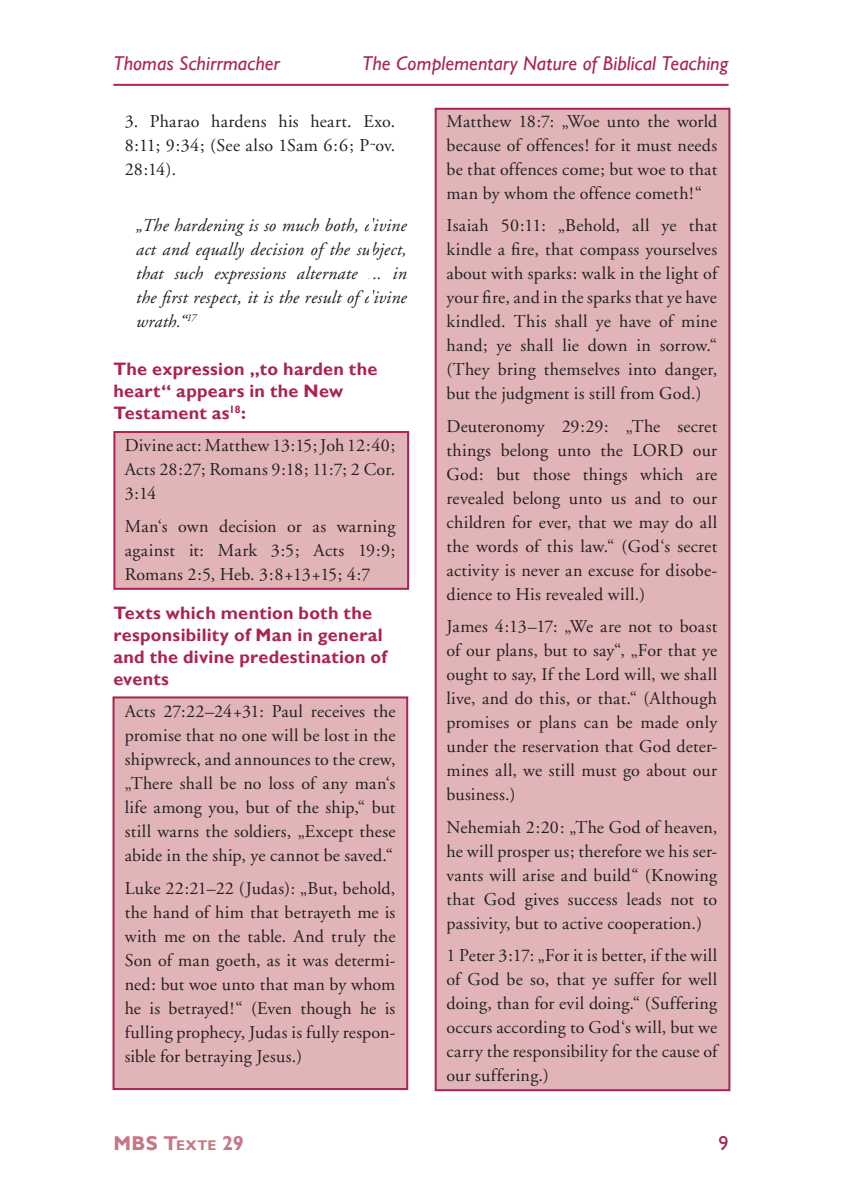
<style>
.page{position:relative;width:842px;height:1191px;background:#fff}
.page>*{position:absolute;margin:0;border:0;box-sizing:border-box;transform-origin:0 0}
.t1{font:italic 20px "Gill Sans";letter-spacing:.005em;color:#aa2451}
.t2{font:700 20px "Gill Sans";color:#c77784}
.t3{font:20px "Gill Sans";color:#aa2451}
.t4{font:18px/24px "Adobe Garamond";letter-spacing:.01em;color:#231f20;text-align:justify}
.t5{font:700 18px/22px "Gill Sans";letter-spacing:.015em;color:#aa2451}
.t6{font:italic 18px/24px "Adobe Garamond";letter-spacing:.01em;color:#231f20;text-align:justify}
.s1{font-size:14px}
</style>
<div class="page">
<hr style="left:113px;top:84px;width:616px;height:2px;background:#aa2451">
<div style="left:114px;top:697px;width:293px;height:392px;background:#e1b5b8"></div>
<div style="left:113px;top:696px;width:295px;height:394px;border:2px solid #aa2451"></div>
<div style="left:436px;top:109px;width:293px;height:981px;background:#e1b5b8"></div>
<div style="left:435px;top:108px;width:295px;height:983px;border:2px solid #aa2451"></div>
<div style="left:114px;top:432px;width:294px;height:157px;background:#e1b5b8"></div>
<div style="left:113px;top:431px;width:296px;height:159px;border:2px solid #aa2451"></div>
<p class="t1" style="left:113px;top:52px;width:168px">Thomas Schirrmacher</p>
<p class="t1" style="left:362px;top:52px;width:367px">The Complementary Nature of Biblical Teaching</p>
<p class="t4" style="left:125px;top:109px;width:272px">3. Pharao hardens his heart. Exo.<br>8:11; 9:34; (See also 1Sam 6:6; Prov.<br>28:14).</p>
<p class="t6" style="left:136px;top:214px;width:272px">„The hardening is so much both, divine act and equally decision of the subject, that such expressions alternate ... in the first respect, it is the result of divine wrath.“<sup>17</sup></p>
<p class="t5" style="left:113px;top:357px;width:266px">The expression „to harden the heart“ appears in the New<br>Testament as<sup>18</sup>:</p>
<p class="t4" style="left:125px;top:434px;width:272px">Divine act: Matthew 13:15; Joh 12:40; Acts 28:27; Romans 9:18; 11:7; 2 Cor.<br>3:14</p>
<p class="t4" style="left:125px;top:514px;width:272px">Man‘s own decision or as warning against it: Mark 3:5; Acts 19:9; Romans 2:5, Heb. 3:8+13+15; 4:7</p>
<p class="t5" style="left:113px;top:601px;width:275px">Texts which mention both the responsibility of Man in general and the divine predestination of events</p>
<p class="t4" style="left:125px;top:700px;width:272px">Acts 27:22–24+31: Paul receives the promise that no one will be lost in the shipwreck, and announces to the crew, „There shall be no loss of any man‘s life among you, but of the ship,“ but still warns the soldiers, „Except these abide in the ship, ye cannot be saved.“</p>
<p class="t4" style="left:125px;top:876px;width:272px">Luke 22:21–22 (Judas): „But, behold, the hand of him that betrayeth me is with me on the table. And truly the Son of man goeth, as it was determi&shy;ned: but woe unto that man by whom he is betrayed!“ (Even though he is fulling prophecy, Judas is fully respon&shy;sible for betraying Jesus.)</p>
<p class="t4" style="left:446px;top:109px;width:272px">Matthew 18:7: „Woe unto the world because of offences! for it must needs be that offences come; but woe to that man by whom the offence cometh!“</p>
<p class="t4" style="left:446px;top:214px;width:272px">Isaiah 50:11: „Behold, all ye that kindle a fire, that compass yourselves about with sparks: walk in the light of your fire, and in the sparks that ye have kindled. This shall ye have of mine hand; ye shall lie down in sorrow.“ (They bring themselves into danger, but the judgment is still from God.)</p>
<p class="t4" style="left:446px;top:414px;width:272px">Deuteronomy 29:29: „The secret things belong unto the LORD our God: but those things which are revealed belong unto us and to our children for ever, that we may do all the words of this law.“ (God‘s secret activity is never an excuse for disobe&shy;dience to His revealed will.)</p>
<p class="t4" style="left:446px;top:615px;width:272px">James 4:13–17: „We are not to boast of our plans, but to say“, „For that ye ought to say, If the Lord will, we shall live, and do this, or that.“ (Although promises or plans can be made only under the reservation that God deter&shy;mines all, we still must go about our business.)</p>
<p class="t4" style="left:446px;top:815px;width:272px">Nehemiah 2:20: „The God of heaven, he will prosper us; therefore we his ser&shy;vants will arise and build“ (Knowing that God gives success leads not to passivity, but to active cooperation.)</p>
<p class="t4" style="left:446px;top:944px;width:272px">1 Peter 3:17: „For it is better, if the will of God be so, that ye suffer for well doing, than for evil doing.“ (Suffering occurs according to God‘s will, but we carry the responsibility for the cause of our suffering.)</p>
<p class="t2" style="left:113px;top:1131px;width:132px">MBS T<span class="s1">EXTE</span> 29</p>
<p class="t3" style="left:719px;top:1131px;width:11px">9</p>
</div>
